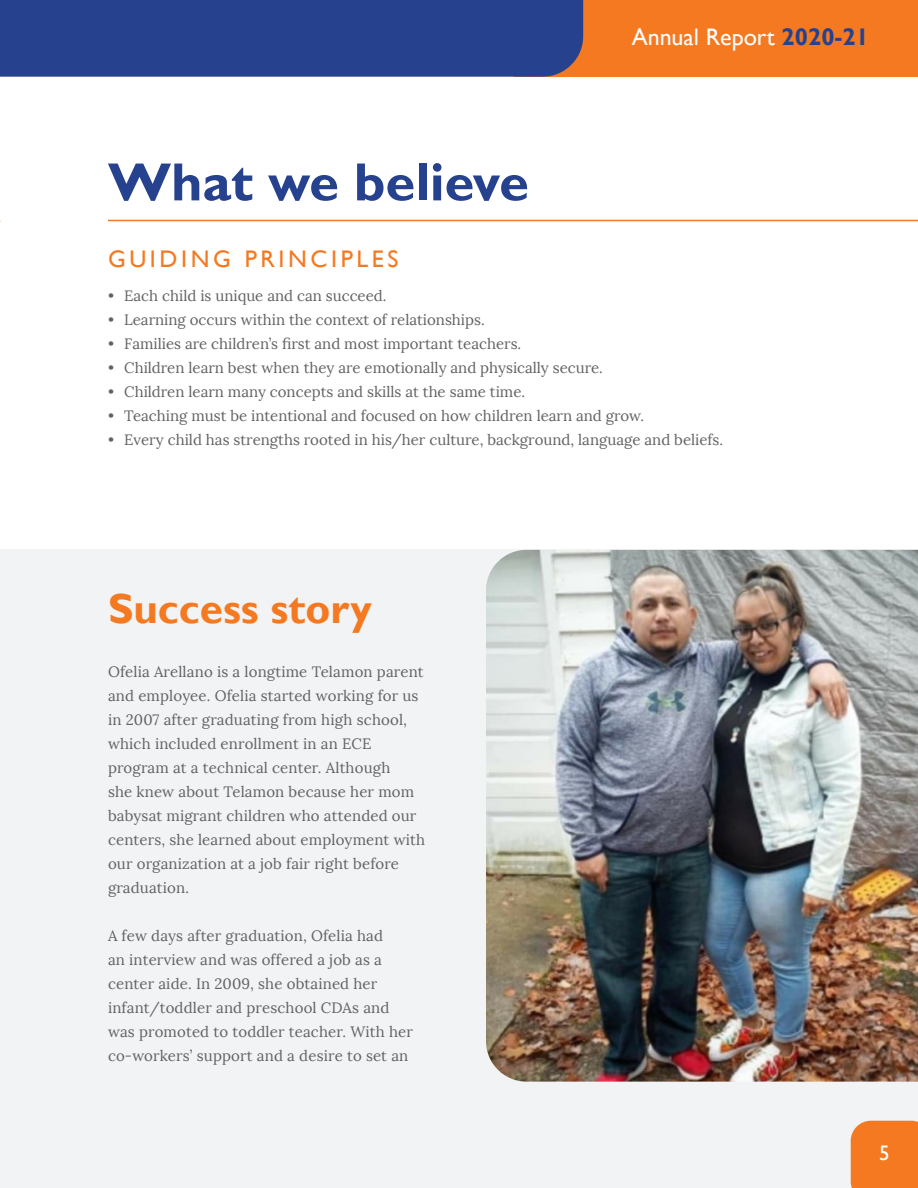
<style>
.page{position:relative;width:918px;height:1188px;background:#fff}
.page>*{position:absolute;margin:0;border:0;box-sizing:border-box;transform-origin:0 0}
.t1{font:700 54px "Gill Sans";color:#26428e}
.t2{font:700 42px "Gill Sans";color:#f47920}
.t3{font:24px "Gill Sans";color:#fff}
.t4{font:24px "Gill Sans";letter-spacing:.15em;color:#f47920}
.t5{font:21px "Gill Sans";color:#fff}
.t6{font:15px/24px "Lora";letter-spacing:.005em;color:#636366}
.s1{font-weight:700;color:#26428e}
</style>
<div class="page">
<div style="left:0;top:549px;width:918px;height:639px;background:#f2f3f4"></div>
<div style="left:851px;top:1121px;width:67px;height:67px;background:#f47920"></div>
<div style="left:514px;top:0;width:404px;height:77px;background:#f47920"></div>
<div style="left:0;top:0;width:583px;height:77px;background:#26428e"></div>
<img style="left:486px;top:550px;width:432px;height:532px">
<hr style="left:108px;top:220px;width:810px;height:1px;background:#f47920">
<p class="t1" style="left:108px;top:150px;width:422px">What we believe</p>
<p class="t4" style="left:108px;top:245px;width:292px">GUIDING PRINCIPLES</p>
<p class="t3" style="left:632px;top:23px;width:239px">Annual Report <span class="s1">2020-21</span></p>
<p class="t6" style="left:108px;top:284px;width:280px">• Each child is unique and can succeed.</p>
<p class="t6" style="left:108px;top:308px;width:378px">• Learning occurs within the context of relationships.</p>
<p class="t6" style="left:108px;top:332px;width:415px">• Families are children’s first and most important teachers.</p>
<p class="t6" style="left:108px;top:356px;width:496px">• Children learn best when they are emotionally and physically secure.</p>
<p class="t6" style="left:108px;top:380px;width:419px">• Children learn many concepts and skills at the same time.</p>
<p class="t6" style="left:108px;top:404px;width:538px">• Teaching must be intentional and focused on how children learn and grow.</p>
<p class="t6" style="left:108px;top:428px;width:617px">• Every child has strengths rooted in his/her culture, background, language and beliefs.</p>
<p class="t2" style="left:108px;top:584px;width:265px">Success story</p>
<p class="t6" style="left:108px;top:660px;width:319px">Ofelia Arellano is a longtime Telamon parent and employee. Ofelia started working for us in 2007 after graduating from high school, which included enrollment in an ECE program at a technical center. Although<br>she knew about Telamon because her mom babysat migrant children who attended our centers, she learned about employment with our organization at a job fair right before graduation.</p>
<p class="t6" style="left:108px;top:924px;width:306px">A few days after graduation, Ofelia had<br>an interview and was offered a job as a center aide. In 2009, she obtained her infant/toddler and preschool CDAs and was promoted to toddler teacher. With her co-workers’ support and a desire to set an</p>
<p class="t5" style="left:879px;top:1141px;width:12px">5</p>
</div>
